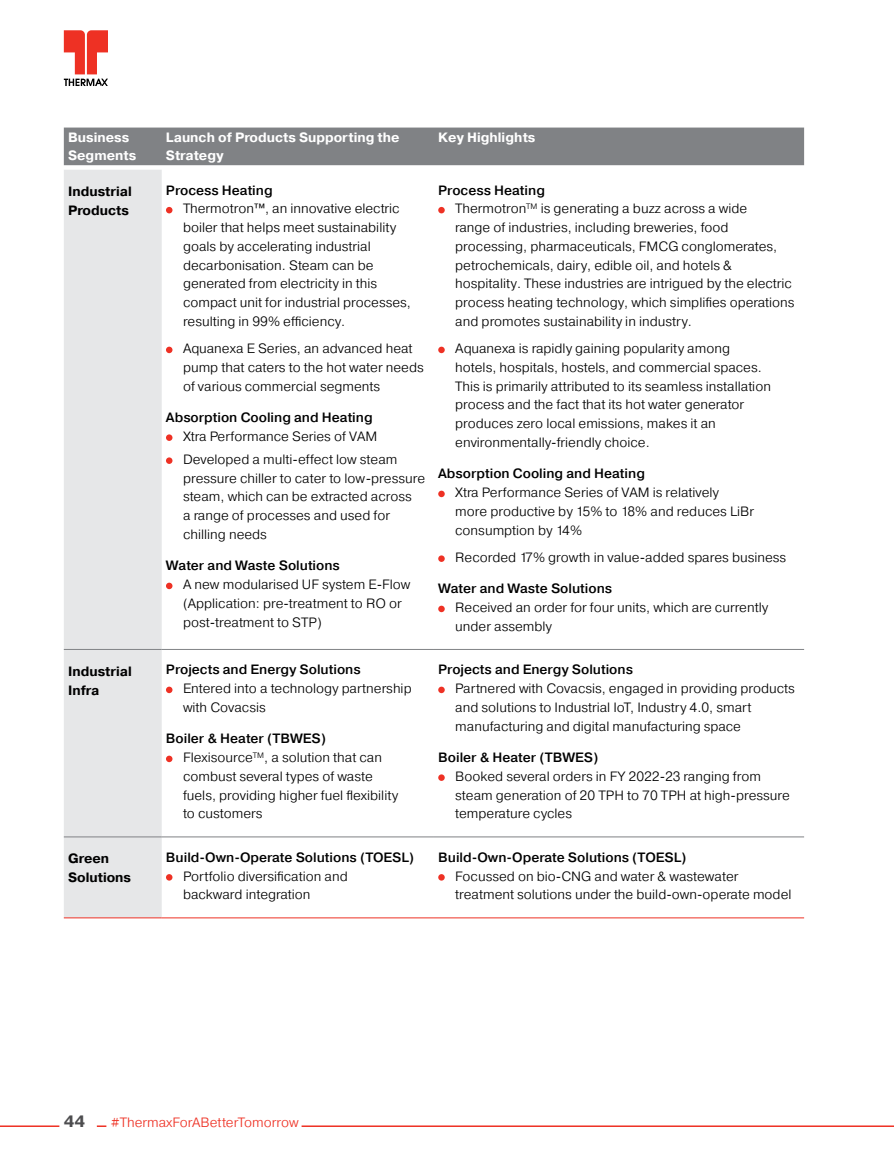
<style>
.page{position:relative;width:894px;height:1161px;background:#fff}
.page>*{position:absolute;margin:0;border:0;box-sizing:border-box;transform-origin:0 0}
.t1{font:700 16.5px "Pragmatica";color:#4d4d4f}
.t2{font:300 13.5px/18.8px "Pragmatica";color:#000}
.t3{font:500 13.5px "Pragmatica";color:#000}
.t4{font:700 13.5px/18px "Pragmatica";color:#fff}
.t5{font:700 13.5px/18.8px "Pragmatica";color:#000}
.t6{font:300 13.5px "Pragmatica";color:#ee3124}
.s1{font-weight:500}
</style>
<div class="page">
<svg style="left:64px;top:30px;width:44px;height:56px"></svg>
<hr style="left:0;top:1125px;width:59px;height:2px;background:#ee3124">
<svg style="left:97px;top:1125px;width:9px;height:2px"></svg>
<hr style="left:301px;top:1125px;width:592px;height:2px;background:#ee3124">
<div style="left:64px;top:128px;width:739px;height:37px;background:#808285"></div>
<div style="left:64px;top:170px;width:98px;height:748px;background:#e6e7e8"></div>
<hr style="left:64px;top:918px;width:98px;height:1px;background:#ee3124">
<hr style="left:162px;top:918px;width:272px;height:1px;background:#ee3124">
<hr style="left:434px;top:918px;width:369px;height:1px;background:#ee3124">
<hr style="left:64px;top:649px;width:98px;height:1px;background:#808285">
<hr style="left:162px;top:649px;width:272px;height:1px;background:#808285">
<hr style="left:434px;top:649px;width:369px;height:1px;background:#808285">
<hr style="left:64px;top:837px;width:98px;height:1px;background:#808285">
<hr style="left:162px;top:837px;width:272px;height:1px;background:#808285">
<hr style="left:434px;top:837px;width:369px;height:1px;background:#808285">
<svg style="left:166px;top:207px;width:6px;height:6px"></svg>
<svg style="left:166px;top:347px;width:6px;height:6px"></svg>
<div style="left:166px;top:434px;width:6px;height:7px;background:#ee3124;border-radius:50%"></div>
<div style="left:166px;top:457px;width:6px;height:7px;background:#ee3124;border-radius:50%"></div>
<svg style="left:166px;top:583px;width:6px;height:6px"></svg>
<svg style="left:438px;top:207px;width:6px;height:6px"></svg>
<svg style="left:438px;top:347px;width:6px;height:6px"></svg>
<svg style="left:438px;top:491px;width:6px;height:6px"></svg>
<div style="left:438px;top:555px;width:6px;height:7px;background:#ee3124;border-radius:50%"></div>
<svg style="left:438px;top:606px;width:6px;height:6px"></svg>
<svg style="left:166px;top:687px;width:6px;height:6px"></svg>
<svg style="left:166px;top:756px;width:6px;height:6px"></svg>
<svg style="left:438px;top:687px;width:6px;height:6px"></svg>
<div style="left:438px;top:774px;width:6px;height:7px;background:#ee3124;border-radius:50%"></div>
<div style="left:166px;top:874px;width:6px;height:7px;background:#ee3124;border-radius:50%"></div>
<div style="left:438px;top:874px;width:6px;height:7px;background:#ee3124;border-radius:50%"></div>
<p class="t4" style="left:68px;top:129px;width:70px">Business<br>Segments</p>
<p class="t4" style="left:166px;top:129px;width:235px">Launch of Products Supporting the<br>Strategy</p>
<p class="t4" style="left:438px;top:129px;width:99px">Key Highlights</p>
<p class="t5" style="left:68px;top:182px;width:65px">Industrial<br>Products</p>
<p class="t3" style="left:166px;top:181px;width:108px">Process Heating</p>
<p class="t2" style="left:455px;top:180px;width:341px;text-indent:-17px"><span class="s1">Process Heating<br></span>Thermotron<sup>TM</sup> is generating a buzz across a wide<br>range of industries, including breweries, food processing, pharmaceuticals, FMCG conglomerates, petrochemicals, dairy, edible oil, and hotels &amp; hospitality. These industries are intrigued by the electric process heating technology, which simplifies operations and promotes sustainability in industry.</p>
<p class="t2" style="left:455px;top:339px;width:317px">Aquanexa is rapidly gaining popularity among hotels, hospitals, hostels, and commercial spaces.<br>This is primarily attributed to its seamless installation process and the fact that its hot water generator produces zero local emissions, makes it an environmentally-friendly choice.</p>
<p class="t3" style="left:438px;top:465px;width:208px">Absorption Cooling and Heating</p>
<p class="t2" style="left:455px;top:483px;width:300px">Xtra Performance Series of VAM is relatively more productive by 15% to 18% and reduces LiBr consumption by 14%</p>
<p class="t2" style="left:455px;top:548px;width:332px">Recorded 17% growth in value-added spares business</p>
<p class="t3" style="left:438px;top:580px;width:175px">Water and Waste Solutions</p>
<p class="t2" style="left:455px;top:598px;width:314px">Received an order for four units, which are currently under assembly</p>
<p class="t2" style="left:183px;top:199px;width:229px">Thermotron™, an innovative electric boiler that helps meet sustainability goals by accelerating industrial decarbonisation. Steam can be generated from electricity in this compact unit for industrial processes, resulting in 99% efficiency.</p>
<p class="t2" style="left:183px;top:339px;width:242px">Aquanexa E Series, an advanced heat pump that caters to the hot water needs of various commercial segments</p>
<p class="t3" style="left:166px;top:409px;width:208px">Absorption Cooling and Heating</p>
<p class="t2" style="left:183px;top:425px;width:216px;line-height:23px">Xtra Performance Series of VAM<br>Developed a multi-effect low steam</p>
<p class="t2" style="left:183px;top:468px;width:243px">pressure chiller to cater to low-pressure steam, which can be extracted across<br>a range of processes and used for chilling needs</p>
<p class="t3" style="left:166px;top:557px;width:175px">Water and Waste Solutions</p>
<p class="t2" style="left:183px;top:575px;width:229px">A new modularised UF system E-Flow (Application: pre-treatment to RO or post-treatment to STP)</p>
<p class="t5" style="left:68px;top:662px;width:65px">Industrial<br>Infra</p>
<p class="t3" style="left:166px;top:661px;width:196px">Projects and Energy Solutions</p>
<p class="t2" style="left:183px;top:679px;width:230px">Entered into a technology partnership with Covacsis</p>
<p class="t2" style="left:183px;top:729px;width:216px;text-indent:-17px"><span class="s1">Boiler &amp; Heater (TBWES)<br></span>Flexisource<sup>TM</sup>, a solution that can combust several types of waste fuels, providing higher fuel flexibility to customers</p>
<p class="t5" style="left:68px;top:850px;width:65px">Green<br>Solutions</p>
<p class="t3" style="left:166px;top:849px;width:249px">Build-Own-Operate Solutions (TOESL)</p>
<p class="t2" style="left:183px;top:866px;width:166px">Portfolio diversification and backward integration</p>
<p class="t3" style="left:438px;top:661px;width:196px">Projects and Energy Solutions</p>
<p class="t2" style="left:455px;top:679px;width:341px">Partnered with Covacsis, engaged in providing products and solutions to Industrial IoT, Industry 4.0, smart manufacturing and digital manufacturing space</p>
<p class="t3" style="left:438px;top:749px;width:162px">Boiler &amp; Heater (TBWES)</p>
<p class="t2" style="left:455px;top:767px;width:336px">Booked several orders in FY 2022-23 ranging from steam generation of 20 TPH to 70 TPH at high-pressure temperature cycles</p>
<p class="t3" style="left:438px;top:849px;width:249px">Build-Own-Operate Solutions (TOESL)</p>
<p class="t2" style="left:455px;top:866px;width:337px">Focussed on bio-CNG and water &amp; wastewater treatment solutions under the build-own-operate model</p>
<p class="t1" style="left:64px;top:1111px;width:23px">44</p>
<p class="t6" style="left:111px;top:1114px;width:189px">#ThermaxForABetterTomorrow</p>
</div>
